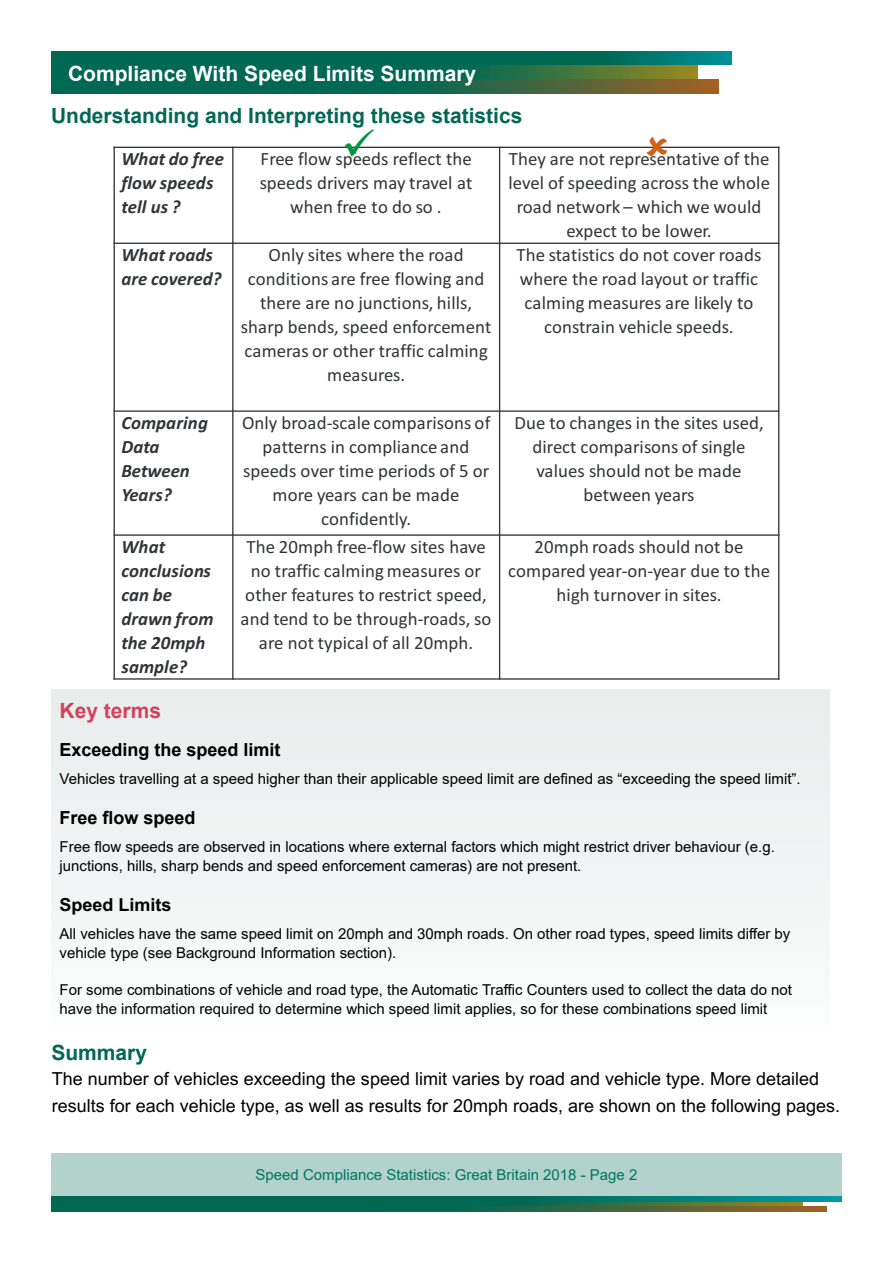
<style>
.page{position:relative;width:893px;height:1263px;background:#fff}
.page>*{position:absolute;margin:0;border:0;box-sizing:border-box;transform-origin:0 0}
.t1{font:700 21px "Arial";color:#006853}
.t2{font:700 21px "Arial";color:#fff}
.t3{font:700 21px "Arial";color:#d4415a}
.t4{font:18.75px/24px "Calibri";letter-spacing:.005em;color:#323437;text-align:center}
.t5{font:italic 700 18.75px/24px "Calibri";letter-spacing:.005em;color:#323437}
.t6{font:18px/27px "Arial";color:#000}
.Front_page_main_text{font:700 18px "Arial";color:#000}
.Front_page_main_text-2{font:18px "Arial Bold MT2";color:#000}
.Front_page_main_text-3{font:15px/19.5px "Arial MT2";color:#000}
.t7{font:15px "Arial MT2";color:#007662}
.s1{font-family:"Arial"}
</style>
<div class="page">
<div style="left:51px;top:1153px;width:791px;height:43px;background:#b3d2cb"></div>
<svg style="left:51px;top:1201px;width:752px;height:5px;background:#156e4e"></svg>
<svg style="left:51px;top:1196px;width:791px;height:5px;background:#007164"></svg>
<svg style="left:51px;top:1206px;width:775px;height:6px;background:#256647"></svg>
<div style="left:51px;top:689px;width:779px;height:342px;background:#f0f3f3"></div>
<svg style="left:51px;top:65px;width:647px;height:15px;background:#1b6d4a"></svg>
<svg style="left:51px;top:51px;width:680px;height:14px;background:#006b59"></svg>
<svg style="left:51px;top:80px;width:667px;height:14px;background:#256647"></svg>
<hr style="left:232px;top:147px;width:1px;height:533px;background:#323437">
<hr style="left:499px;top:147px;width:1px;height:533px;background:#323437">
<hr style="left:114px;top:243px;width:665px;height:1px;background:#323437">
<hr style="left:114px;top:410px;width:665px;height:2px;background:#323437">
<hr style="left:114px;top:534px;width:665px;height:2px;background:#323437">
<hr style="left:114px;top:147px;width:1px;height:533px;background:#323437">
<hr style="left:778px;top:147px;width:1px;height:533px;background:#323437">
<hr style="left:114px;top:147px;width:665px;height:1px;background:#323437">
<hr style="left:114px;top:678px;width:665px;height:2px;background:#323437">
<svg style="left:647px;top:146px;width:21px;height:1px"></svg>
<svg style="left:345px;top:146px;width:29px;height:1px"></svg>
<p class="t2" style="left:68px;top:59px;width:410px">Compliance With Speed Limits Summary</p>
<p class="t1" style="left:51px;top:101px;width:473px">Understanding and Interpreting these statistics</p>
<p class="t5" style="left:121px;top:146px;width:104px">What do free flow speeds tell us ?</p>
<p class="t4" style="left:260px;top:147px;width:214px">Free flow speeds reflect the speeds drivers may travel at when free to do so .</p>
<p class="t4" style="left:508px;top:147px;width:263px">They are not representative of the level of speeding across the whole road network – which we would expect to be lower.</p>
<p class="t5" style="left:121px;top:242px;width:102px">What roads are covered?</p>
<p class="t4" style="left:241px;top:243px;width:252px">Only sites where the road conditions are free flowing and there are no junctions, hills, sharp bends, speed enforcement cameras or other traffic calming measures.</p>
<p class="t4" style="left:516px;top:243px;width:247px">The statistics do not cover roads where the road layout or traffic calming measures are likely to constrain vehicle speeds.</p>
<p class="t5" style="left:121px;top:410px;width:88px">Comparing<br>Data<br>Between<br>Years?</p>
<p class="t4" style="left:242px;top:410px;width:250px">Only broad-scale comparisons of patterns in compliance and speeds over time periods of 5 or more years can be made confidently.</p>
<p class="t4" style="left:514px;top:410px;width:251px">Due to changes in the sites used, direct comparisons of single values should not be made between years</p>
<p class="t5" style="left:121px;top:534px;width:94px">What conclusions can be drawn from the 20mph sample?</p>
<p class="t4" style="left:240px;top:534px;width:252px">The 20mph free-flow sites have no traffic calming measures or other features to restrict speed, and tend to be through-roads, so are not typical of all 20mph.</p>
<p class="t4" style="left:508px;top:534px;width:263px">20mph roads should not be compared year-on-year due to the high turnover in sites.</p>
<p class="t3" style="left:60px;top:695px;width:103px">Key terms</p>
<p class="Front_page_main_text" style="left:60px;top:737px;width:223px">Exceeding the speed limit</p>
<p class="Front_page_main_text-3" style="left:60px;top:769px;width:743px">Vehicles travelling at a speed higher than their applicable speed limit are defined as “exceeding the speed limit”.</p>
<p class="Front_page_main_text" style="left:60px;top:805px;width:138px">Free flow speed</p>
<p class="Front_page_main_text-3" style="left:60px;top:836px;width:717px">Free flow speeds are observed in locations where external factors which might restrict driver behaviour (e.g. <span class="s1">junctions, hills, sharp bends and speed enforcement cameras) are not present.</span></p>
<p class="Front_page_main_text-2" style="left:60px;top:892px;width:114px">Speed Limits</p>
<p class="Front_page_main_text-3" style="left:60px;top:923px;width:732px">All vehicles have the same speed limit on 20mph and 30mph roads. On other road types, speed limits differ by <span class="s1">vehicle type (see Background Information section).</span></p>
<p class="Front_page_main_text-3" style="left:60px;top:979px;width:734px">For some combinations of vehicle and road type, the Automatic Traffic Counters used to collect the data do not <span class="s1">have the information required to determine which speed limit applies, so for these combinations speed limit</span></p>
<p class="t1" style="left:51px;top:1038px;width:97px">Summary</p>
<p class="t6" style="left:52px;top:1065px;width:790px">The number of vehicles exceeding the speed limit varies by road and vehicle type. More detailed results for each vehicle type, as well as results for 20mph roads, are shown on the following pages.</p>
<p class="t7" style="left:256px;top:1165px;width:383px">Speed Compliance Statistics: Great Britain 2018 - Page 2</p>
</div>
